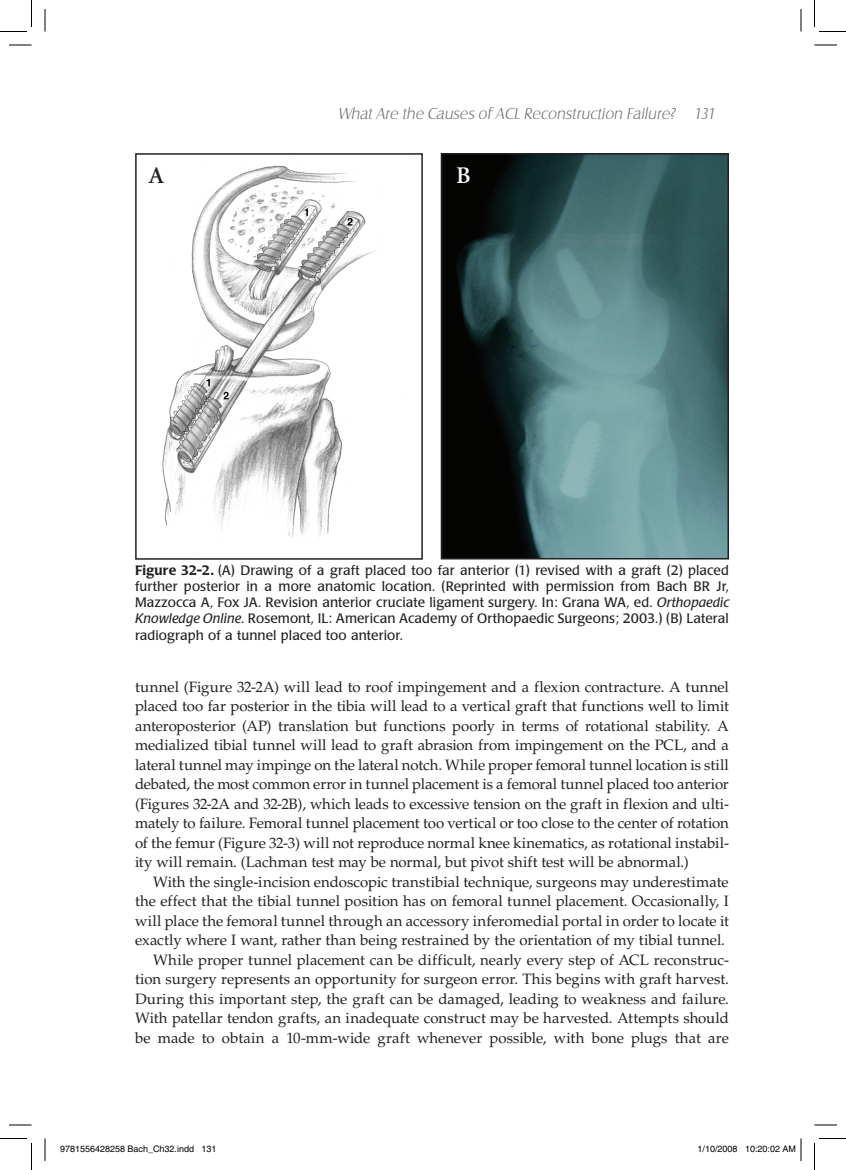
<style>
.page{position:relative;width:846px;height:1170px;background:#fff}
.page>*{position:absolute;margin:0;border:0;box-sizing:border-box;transform-origin:0 0}
.t1{font:600 24px "Minion";color:#231f20}
.t2{font:600 24px "Minion";color:#fff}
.t3{font:16.5px "Castle Lt Ial";color:#6c6d70}
.t4{font:15px/19.5px "Palatino";color:#231f20;text-align:justify}
.t5{font:13.5px/16.2px "Poppl Laudatio";letter-spacing:.005em;color:#231f20;text-align:justify}
.t6{font:9px "Helvetica";color:#000}
.s1{font-weight:500}
.s2{font-style:italic}
</style>
<div class="page">
<img style="left:162px;top:161px;width:212px;height:377px">
<div style="left:135px;top:153px;width:288px;height:407px;border:2px solid #231f20"></div>
<img style="left:444px;top:156px;width:282px;height:401px">
<div style="left:441px;top:153px;width:288px;height:407px;border:2px solid #231f20"></div>
<svg style="left:9px;top:45px;width:23px;height:1px"></svg>
<svg style="left:814px;top:45px;width:23px;height:1px"></svg>
<svg style="left:9px;top:1125px;width:23px;height:1px"></svg>
<svg style="left:814px;top:1125px;width:23px;height:1px"></svg>
<svg style="left:45px;top:9px;width:1px;height:23px"></svg>
<svg style="left:45px;top:1138px;width:1px;height:23px"></svg>
<svg style="left:801px;top:9px;width:1px;height:23px"></svg>
<svg style="left:0;top:0;width:32px;height:32px"></svg>
<svg style="left:0;top:1138px;width:32px;height:32px"></svg>
<svg style="left:814px;top:0;width:32px;height:32px"></svg>
<svg style="left:814px;top:1138px;width:32px;height:32px"></svg>
<svg style="left:800px;top:1138px;width:2px;height:23px"></svg>
<p class="t3" style="left:338px;top:104px;width:378px">What Are the Causes of ACL Reconstruction Failure? 131</p>
<h1 class="t1" style="left:148px;top:163px;width:17px">A</h1>
<h1 class="t2" style="left:456px;top:163px;width:16px">B</h1>
<p class="t5" style="left:135px;top:562px;width:595px"><span class="s1">Figure 32-2.</span> (A) Drawing of a graft placed too far anterior (1) revised with a graft (2) placed further posterior in a more anatomic location. (Reprinted with permission from Bach BR Jr, Mazzocca A, Fox JA. Revision anterior cruciate ligament surgery. In: Grana WA, ed. <span class="s2">Orthopaedic Knowledge Online</span>. Rosemont, IL: American Academy of Orthopaedic Surgeons; 2003.) (B) Lateral radiograph of a tunnel placed too anterior.</p>
<p class="t4" style="left:135px;top:677px;width:596px">tunnel (Figure 32-2A) will lead to roof impingement and a flexion contracture. A tunnel placed too far posterior in the tibia will lead to a vertical graft that functions well to limit anteroposterior (AP) translation but functions poorly in terms of rotational stability. A medialized tibial tunnel will lead to graft abrasion from impingement on the PCL, and a lateral tunnel may impinge on the lateral notch. While proper femoral tunnel location is still debated, the most common error in tunnel placement is a femoral tunnel placed too anterior (Figures 32-2A and 32-2B), which leads to excessive tension on the graft in flexion and ulti&shy;mately to failure. Femoral tunnel placement too vertical or too close to the center of rotation of the femur (Figure 32-3) will not reproduce normal knee kinematics, as rotational instabil&shy;ity will remain. (Lachman test may be normal, but pivot shift test will be abnormal.)</p>
<p class="t4" style="left:135px;top:872px;width:596px;text-align:right">With the single-incision endoscopic transtibial technique, surgeons may underestimate the effect that the tibial tunnel position has on femoral tunnel placement. Occasionally, I will place the femoral tunnel through an accessory inferomedial portal in order to locate it exactly where I want, rather than being restrained by the orientation of my tibial tunnel.<br>While proper tunnel placement can be difficult, nearly every step of ACL reconstruc&shy;tion surgery represents an opportunity for surgeon error. This begins with graft harvest.<br>During this important step, the graft can be damaged, leading to weakness and failure.<br>With patellar tendon grafts, an inadequate construct may be harvested. Attempts should be made to obtain a 10-mm-wide graft whenever possible, with bone plugs that are</p>
<p class="t6" style="left:60px;top:1144px;width:158px">9781556428258 Bach_Ch32.indd 131</p>
<p class="t6" style="left:698px;top:1144px;width:100px">1/10/2008 10:20:02 AM</p>
</div>
